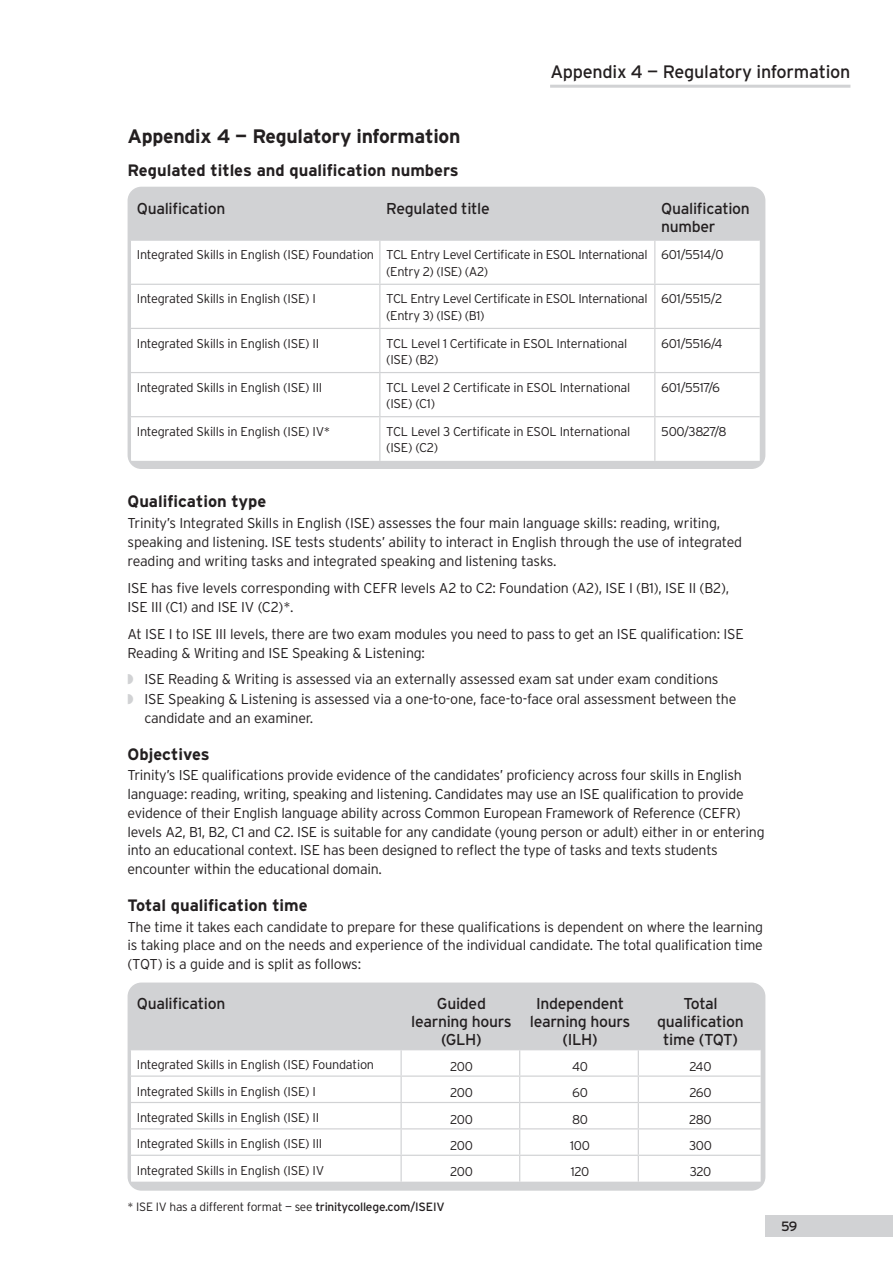
<style>
.page{position:relative;width:893px;height:1263px;background:#fff}
.page>*{position:absolute;margin:0;border:0;box-sizing:border-box;transform-origin:0 0}
.t1{font:700 19.5px "Interstate";letter-spacing:-.015em;color:#231f20}
.t2{font:18px "Interstate";letter-spacing:-.015em;color:#231f20}
.t3{font:700 16.5px "Interstate";color:#231f20}
.t4{font:15.75px/18px "Interstate";letter-spacing:-.02em;color:#231f20;text-align:center}
.t5{font:300 14.25px/18.8px "Interstate";letter-spacing:-.02em;color:#231f20}
.t6{font:13.5px "Interstate";color:#231f20}
.t7{font:300 12.75px/16.5px "Interstate";letter-spacing:-.02em;color:#231f20}
.t8{font:300 12px "Interstate";letter-spacing:-.02em;color:#231f20}
.s1{color:#d1d2d4}
.s2{font-weight:400}
</style>
<div class="page">
<div style="left:765px;top:1215px;width:128px;height:21px;background:#d1d2d4"></div>
<div style="left:129px;top:188px;width:635px;height:280px;background:#d1d2d4;border-radius:13px"></div>
<div style="left:131px;top:241px;width:629px;height:220px;background:#fff"></div>
<hr style="left:379px;top:241px;width:1px;height:43px;background:#d1d2d4">
<hr style="left:654px;top:241px;width:1px;height:43px;background:#d1d2d4">
<hr style="left:130px;top:284px;width:250px;height:1px;background:#d1d2d4">
<hr style="left:380px;top:284px;width:275px;height:1px;background:#d1d2d4">
<hr style="left:379px;top:285px;width:1px;height:43px;background:#d1d2d4">
<hr style="left:655px;top:284px;width:105px;height:1px;background:#d1d2d4">
<hr style="left:654px;top:285px;width:1px;height:43px;background:#d1d2d4">
<hr style="left:130px;top:328px;width:250px;height:1px;background:#d1d2d4">
<hr style="left:380px;top:328px;width:275px;height:1px;background:#d1d2d4">
<hr style="left:379px;top:329px;width:1px;height:43px;background:#d1d2d4">
<hr style="left:655px;top:328px;width:105px;height:1px;background:#d1d2d4">
<hr style="left:654px;top:329px;width:1px;height:43px;background:#d1d2d4">
<hr style="left:130px;top:372px;width:250px;height:1px;background:#d1d2d4">
<hr style="left:380px;top:372px;width:275px;height:1px;background:#d1d2d4">
<hr style="left:379px;top:373px;width:1px;height:43px;background:#d1d2d4">
<hr style="left:655px;top:372px;width:105px;height:1px;background:#d1d2d4">
<hr style="left:654px;top:373px;width:1px;height:43px;background:#d1d2d4">
<hr style="left:130px;top:416px;width:250px;height:1px;background:#d1d2d4">
<hr style="left:380px;top:416px;width:275px;height:1px;background:#d1d2d4">
<hr style="left:379px;top:417px;width:1px;height:44px;background:#d1d2d4">
<hr style="left:655px;top:416px;width:105px;height:1px;background:#d1d2d4">
<hr style="left:654px;top:417px;width:1px;height:44px;background:#d1d2d4">
<div style="left:128px;top:187px;width:637px;height:282px;border:2px solid #d1d2d4;border-radius:13px"></div>
<div style="left:129px;top:984px;width:635px;height:205px;background:#d1d2d4;border-radius:13px"></div>
<svg style="left:131px;top:1050px;width:630px;height:132px;background:#fcfcfc"></svg>
<div style="left:128px;top:982px;width:637px;height:209px;border:2px solid #d1d2d4;border-radius:13px"></div>
<hr style="left:550px;top:85px;width:300px;height:3px;background:#d1d2d4">
<p class="t2" style="left:550px;top:62px;width:302px">Appendix 4 — Regulatory information</p>
<h1 class="t1" style="left:128px;top:126px;width:334px">Appendix 4 — Regulatory information</h1>
<p class="t3" style="left:128px;top:161px;width:333px">Regulated titles and qualification numbers</p>
<p class="t4" style="left:137px;top:199px;width:90px">Qualification</p>
<p class="t4" style="left:386px;top:199px;width:105px">Regulated title</p>
<p class="t4" style="left:661px;top:199px;width:90px;text-align:left">Qualification number</p>
<p class="t7" style="left:386px;top:246px;width:263px;text-indent:-249px">Integrated Skills in English (ISE) Foundation TCL Entry Level Certificate in ESOL International (Entry 2) (ISE) (A2)</p>
<p class="t7" style="left:661px;top:246px;width:64px">601/5514/0</p>
<p class="t7" style="left:137px;top:291px;width:181px">Integrated Skills in English (ISE) I</p>
<p class="t7" style="left:386px;top:291px;width:263px">TCL Entry Level Certificate in ESOL International (Entry 3) (ISE) (B1)</p>
<p class="t7" style="left:661px;top:291px;width:63px">601/5515/2</p>
<p class="t7" style="left:137px;top:335px;width:184px">Integrated Skills in English (ISE) II</p>
<p class="t7" style="left:386px;top:335px;width:242px">TCL Level 1 Certificate in ESOL International (ISE) (B2)</p>
<p class="t7" style="left:661px;top:335px;width:63px">601/5516/4</p>
<p class="t7" style="left:137px;top:379px;width:187px">Integrated Skills in English (ISE) III</p>
<p class="t7" style="left:386px;top:379px;width:246px">TCL Level 2 Certificate in ESOL International (ISE) (C1)</p>
<p class="t7" style="left:661px;top:379px;width:60px">601/5517/6</p>
<p class="t7" style="left:137px;top:423px;width:195px">Integrated Skills in English (ISE) IV*</p>
<p class="t7" style="left:386px;top:423px;width:246px">TCL Level 3 Certificate in ESOL International (ISE) (C2)</p>
<p class="t7" style="left:661px;top:423px;width:67px">500/3827/8</p>
<p class="t3" style="left:128px;top:492px;width:140px">Qualification type</p>
<p class="t5" style="left:128px;top:514px;width:616px">Trinity’s Integrated Skills in English (ISE) assesses the four main language skills: reading, writing, speaking and listening. ISE tests students’ ability to interact in English through the use of integrated reading and writing tasks and integrated speaking and listening tasks.</p>
<p class="t5" style="left:128px;top:578px;width:603px">ISE has five levels corresponding with CEFR levels A2 to C2: Foundation (A2), ISE I (B1), ISE II (B2),<br>ISE III (C1) and ISE IV (C2)*.</p>
<p class="t5" style="left:128px;top:624px;width:618px">At ISE I to ISE III levels, there are two exam modules you need to pass to get an ISE qualification: ISE<br>Reading &amp; Writing and ISE Speaking &amp; Listening:</p>
<p class="t5" style="left:128px;top:669px;width:610px;line-height:20.1px"><span class="s1">◗</span> ISE Reading &amp; Writing is assessed via an externally assessed exam sat under exam conditions<br><span class="s1">◗</span> ISE Speaking &amp; Listening is assessed via a one-to-one, face-to-face oral assessment between the</p>
<p class="t5" style="left:145px;top:708px;width:170px">candidate and an examiner.</p>
<p class="t3" style="left:128px;top:744px;width:84px">Objectives</p>
<p class="t5" style="left:128px;top:766px;width:639px">Trinity’s ISE qualifications provide evidence of the candidates’ proficiency across four skills in English language: reading, writing, speaking and listening. Candidates may use an ISE qualification to provide evidence of their English language ability across Common European Framework of Reference (CEFR) levels A2, B1, B2, C1 and C2. ISE is suitable for any candidate (young person or adult) either in or entering into an educational context. ISE has been designed to reflect the type of tasks and texts students encounter within the educational domain.</p>
<p class="t3" style="left:128px;top:896px;width:182px">Total qualification time</p>
<p class="t5" style="left:128px;top:917px;width:637px;text-align:justify">The time it takes each candidate to prepare for these qualifications is dependent on where the learning is taking place and on the needs and experience of the individual candidate. The total qualification time (TQT) is a guide and is split as follows:</p>
<p class="t4" style="left:137px;top:995px;width:90px">Qualification</p>
<p class="t4" style="left:411px;top:995px;width:102px">Guided learning hours (GLH)</p>
<p class="t4" style="left:530px;top:995px;width:102px">Independent learning hours (ILH)</p>
<p class="t4" style="left:657px;top:995px;width:88px">Total qualification time (TQT)</p>
<p class="t7" style="left:137px;top:1056px;width:239px">Integrated Skills in English (ISE) Foundation</p>
<p class="t7" style="left:450px;top:1058px;width:24px">200</p>
<p class="t7" style="left:572px;top:1058px;width:17px">40</p>
<p class="t7" style="left:689px;top:1058px;width:24px">240</p>
<p class="t7" style="left:137px;top:1083px;width:181px">Integrated Skills in English (ISE) I</p>
<p class="t7" style="left:450px;top:1084px;width:24px">200</p>
<p class="t7" style="left:572px;top:1084px;width:17px">60</p>
<p class="t7" style="left:689px;top:1084px;width:24px">260</p>
<p class="t7" style="left:137px;top:1109px;width:184px">Integrated Skills in English (ISE) II</p>
<p class="t7" style="left:450px;top:1111px;width:25px">200</p>
<p class="t7" style="left:572px;top:1111px;width:18px">80</p>
<p class="t7" style="left:689px;top:1111px;width:24px">280</p>
<p class="t7" style="left:137px;top:1135px;width:187px">Integrated Skills in English (ISE) III</p>
<p class="t7" style="left:450px;top:1137px;width:25px">200</p>
<p class="t7" style="left:570px;top:1137px;width:21px">100</p>
<p class="t7" style="left:689px;top:1137px;width:24px">300</p>
<p class="t7" style="left:137px;top:1162px;width:189px">Integrated Skills in English (ISE) IV</p>
<p class="t7" style="left:450px;top:1163px;width:24px">200</p>
<p class="t7" style="left:571px;top:1163px;width:20px">120</p>
<p class="t7" style="left:690px;top:1163px;width:23px">320</p>
<p class="t8" style="left:128px;top:1200px;width:319px">* ISE IV has a different format — see <span class="s2">trinitycollege.com/ISEIV</span></p>
<p class="t6" style="left:781px;top:1219px;width:18px">59</p>
</div>
